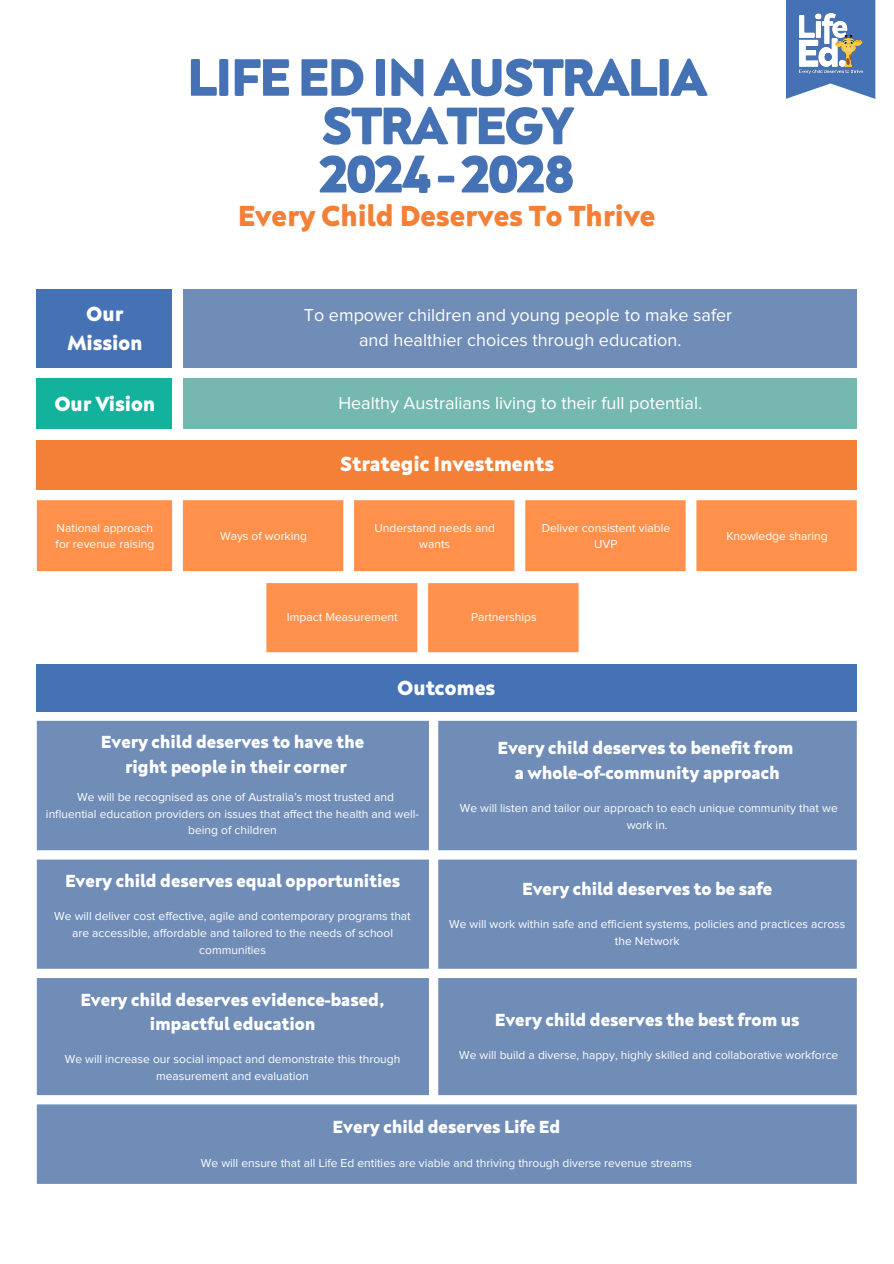
<style>
.page{position:relative;width:894px;height:1264px;background:#fff}
.page>*{position:absolute;margin:0;border:0;box-sizing:border-box;transform-origin:0 0}
.t1{font:800 54px/48.3px "Neufreit";letter-spacing:-.035em;color:#4572b5;text-align:center}
.t2{font:800 29.7px "Neufreit";color:#f38036}
.t3{font:800 21px/29px "Neufreit";color:#fff;text-align:center}
.t4{font:800 18px/24.6px "Neufreit";color:#fff;text-align:center}
.t5{font:18px "Proxima Nova";color:#fff}
.t6{font:12px/16.6px "Proxima Nova";color:#fff;text-align:center}
</style>
<div class="page">
<svg style="left:786px;top:0;width:89px;height:99px;background:#5e85bf"></svg>
<img style="left:798px;top:14px;width:63px;height:59px">
<div style="left:37px;top:289px;width:135px;height:79px;background:#4572b5"></div>
<div style="left:183px;top:289px;width:673px;height:79px;background:#708db8"></div>
<div style="left:37px;top:379px;width:135px;height:50px;background:#13b29d"></div>
<div style="left:183px;top:379px;width:673px;height:50px;background:#75b8b0"></div>
<div style="left:37px;top:440px;width:819px;height:49px;background:#f38036"></div>
<div style="left:37px;top:500px;width:819px;height:71px;background:#ff914d"></div>
<div style="left:37px;top:664px;width:819px;height:47px;background:#4572b5"></div>
<svg style="left:37px;top:720px;width:819px;height:463px;background:#7a95bd"></svg>
<div style="left:266px;top:583px;width:313px;height:69px;background:#ff914d"></div>
<p class="t1" style="left:187px;top:52px;width:521px">LIFE ED IN AUSTRALIA<br>STRATEGY<br>2024 - 2028</p>
<p class="t2" style="left:238px;top:198px;width:419px">Every Child Deserves To Thrive</p>
<h1 class="t3" style="left:67px;top:299px;width:76px">Our<br>Mission</h1>
<p class="t5" style="left:304px;top:307px;width:430px">To empower children and young people to make safer</p>
<p class="t5" style="left:359px;top:332px;width:324px">and healthier choices through education.</p>
<p class="t3" style="left:55px;top:389px;width:102px">Our Vision</p>
<p class="t5" style="left:338px;top:395px;width:365px">Healthy Australians living to their full potential.</p>
<p class="t3" style="left:340px;top:449px;width:215px">Strategic Investments</p>
<p class="t6" style="left:56px;top:520px;width:100px;line-height:16px;text-align:left">National approach for revenue raising</p>
<p class="t6" style="left:220px;top:527px;width:88px">Ways of working</p>
<p class="t6" style="left:374px;top:520px;width:122px;line-height:16px">Understand needs and wants</p>
<p class="t6" style="left:541px;top:520px;width:130px;line-height:16px">Deliver consistent viable<br>UVP</p>
<p class="t6" style="left:726px;top:527px;width:103px">Knowledge sharing</p>
<p class="t6" style="left:287px;top:609px;width:112px">Impact Measurement</p>
<p class="t6" style="left:471px;top:609px;width:67px">Partnerships</p>
<p class="t3" style="left:397px;top:672px;width:99px">Outcomes</p>
<p class="t4" style="left:101px;top:729px;width:265px">Every child deserves to have the</p>
<p class="t4" style="left:125px;top:754px;width:223px">right people in their corner</p>
<p class="t6" style="left:46px;top:789px;width:374px">We will be recognised as one of Australia’s most trusted and<br>influential education providers on issues that affect the health and well&shy;being of children</p>
<p class="t4" style="left:65px;top:868px;width:336px">Every child deserves equal opportunities</p>
<p class="t6" style="left:54px;top:908px;width:358px">We will deliver cost effective, agile and contemporary programs that are accessible, affordable and tailored to the needs of school communities</p>
<p class="t4" style="left:80px;top:986px;width:306px">Every child deserves evidence-based, impactful education</p>
<p class="t6" style="left:65px;top:1051px;width:337px">We will increase our social impact and demonstrate this through measurement and evaluation</p>
<p class="t4" style="left:497px;top:735px;width:297px">Every child deserves to benefit from</p>
<p class="t4" style="left:514px;top:759px;width:266px">a whole-of-community approach</p>
<p class="t6" style="left:459px;top:800px;width:379px">We will listen and tailor our approach to each unique community that we work in.</p>
<p class="t4" style="left:522px;top:876px;width:251px">Every child deserves to be safe</p>
<p class="t6" style="left:449px;top:916px;width:398px">We will work within safe and efficient systems, policies and practices across the Network</p>
<p class="t4" style="left:494px;top:1006px;width:306px">Every child deserves the best from us</p>
<p class="t6" style="left:459px;top:1047px;width:380px">We will build a diverse, happy, highly skilled and collaborative workforce</p>
<p class="t4" style="left:332px;top:1114px;width:229px">Every child deserves Life Ed</p>
<p class="t6" style="left:201px;top:1154px;width:492px">We will ensure that all Life Ed entities are viable and thriving through diverse revenue streams</p>
</div>
